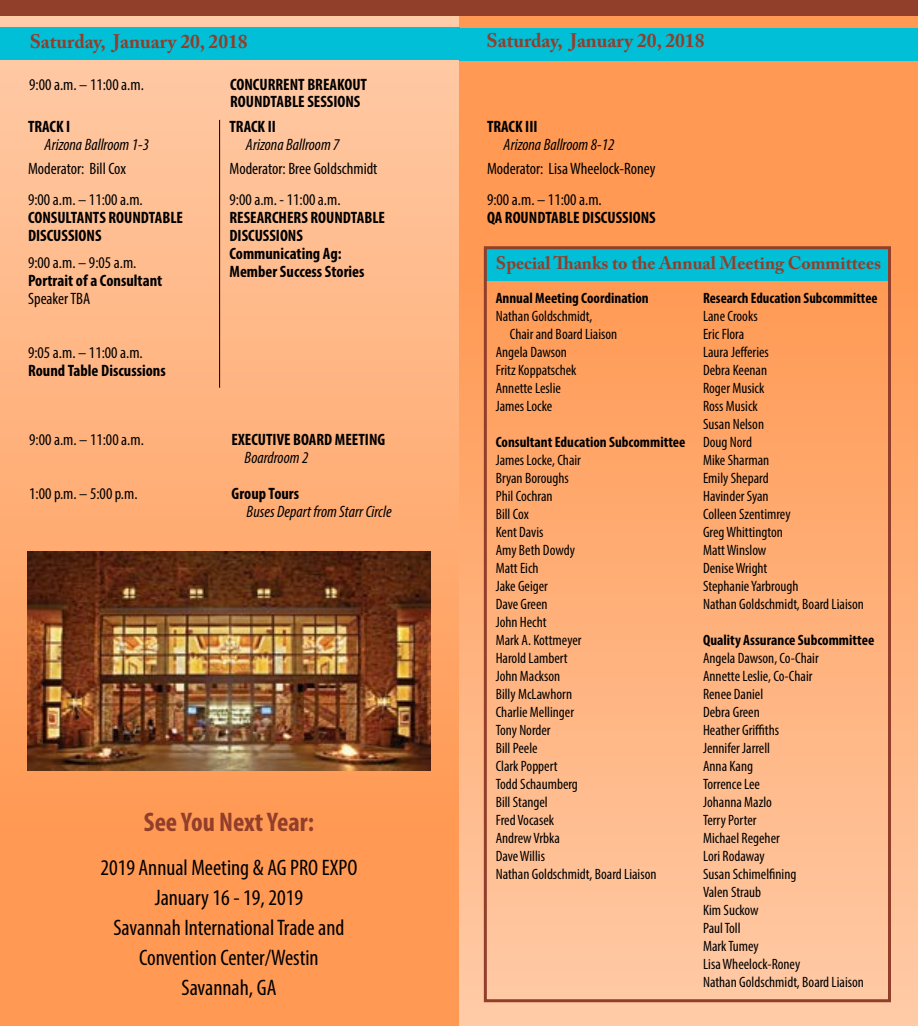
<style>
.page{position:relative;width:918px;height:1026px;background:#fff}
.page>*{position:absolute;margin:0;border:0;box-sizing:border-box;transform-origin:0 0}
.t1{font:700 condensed 27px "Myriad Pro";color:#913e2b}
.t2{font:condensed 22.5px/30px "Myriad Pro";color:#000;text-align:center}
.t3{font:700 19.5px "Adobe Caslon Pro";color:#913e2b}
.t4{font:700 18px "Adobe Caslon Pro";color:#913e2b}
.t5{font:700 condensed 16.5px/18px "Myriad Pro";color:#000}
.t6{font:condensed 16.5px/30.3px "Myriad Pro";color:#000}
.t7{font:italic condensed 16.5px "Myriad Pro";color:#000}
.t8{font:condensed 15px/18px "Myriad Pro";color:#000}
.t9{font:700 condensed 15px "Myriad Pro";color:#000}
</style>
<div class="page">
<div style="left:458px;top:0;width:460px;height:1026px;background:linear-gradient(to bottom,#fd8e41,#ffc8a2)"></div>
<div style="left:486px;top:248px;width:405px;height:33px;background:#00bfd6"></div>
<div style="left:484px;top:246px;width:407px;height:756px;border:3px solid #913e2b"></div>
<div style="left:0;top:0;width:459px;height:1026px;background:linear-gradient(to bottom,#ffcaa6,#fe9146)"></div>
<div style="left:0;top:0;width:472px;height:15px;background:#913e2b"></div>
<div style="left:0;top:27px;width:460px;height:32px;background:#00bfd6"></div>
<hr style="left:219px;top:120px;width:1px;height:268px;background:#000">
<div style="left:445px;top:0;width:473px;height:15px;background:#913e2b"></div>
<div style="left:460px;top:28px;width:458px;height:32px;background:#00bfd6"></div>
<img style="left:27px;top:552px;width:404px;height:218px">
<h3 class="t3" style="left:30px;top:30px;width:219px">Saturday, January 20, 2018</h3>
<p class="t6" style="left:29px;top:69px;width:116px">9:00 a.m. – 11:00 a.m.</p>
<p class="t5" style="left:230px;top:76px;width:138px;line-height:16.5px">CONCURRENT BREAKOUT<br>ROUNDTABLE SESSIONS</p>
<p class="t5" style="left:28px;top:117px;width:44px">TRACK I</p>
<p class="t7" style="left:45px;top:135px;width:106px">Arizona Ballroom 1-3</p>
<p class="t6" style="left:28px;top:153px;width:116px">Moderator: Bill Cox<br>9:00 a.m. – 11:00 a.m.</p>
<p class="t5" style="left:28px;top:208px;width:157px">CONSULTANTS ROUNDTABLE<br>DISCUSSIONS</p>
<p class="t6" style="left:28px;top:247px;width:110px">9:00 a.m. – 9:05 a.m.</p>
<p class="t5" style="left:28px;top:271px;width:136px">Portrait of a Consultant</p>
<p class="t6" style="left:28px;top:283px;width:64px">Speaker TBA</p>
<p class="t6" style="left:28px;top:337px;width:116px">9:05 a.m. – 11:00 a.m.</p>
<p class="t5" style="left:28px;top:361px;width:139px">Round Table Discussions</p>
<p class="t5" style="left:229px;top:117px;width:48px">TRACK II</p>
<p class="t7" style="left:246px;top:135px;width:95px">Arizona Ballroom 7</p>
<p class="t6" style="left:229px;top:153px;width:150px">Moderator: Bree Goldschmidt<br>9:00 a.m. - 11:00 a.m.</p>
<p class="t5" style="left:229px;top:208px;width:157px">RESEARCHERS ROUNDTABLE<br>DISCUSSIONS<br>Communicating Ag:<br>Member Success Stories</p>
<p class="t6" style="left:29px;top:425px;width:116px">9:00 a.m. – 11:00 a.m.</p>
<p class="t5" style="left:232px;top:431px;width:155px">EXECUTIVE BOARD MEETING</p>
<p class="t7" style="left:245px;top:448px;width:65px">Boardroom 2</p>
<p class="t6" style="left:29px;top:479px;width:110px">1:00 p.m. – 5:00 p.m.</p>
<p class="t5" style="left:232px;top:485px;width:69px">Group Tours</p>
<p class="t7" style="left:247px;top:502px;width:146px">Buses Depart from Starr Circle</p>
<h1 class="t1" style="left:144px;top:805px;width:172px">See You Next Year:</h1>
<h2 class="t2" style="left:100px;top:852px;width:259px">2019 Annual Meeting &amp; AG PRO EXPO<br>January 16 - 19, 2019<br>Savannah International Trade and<br>Convention Center/Westin<br>Savannah, GA</h2>
<h3 class="t3" style="left:487px;top:29px;width:219px">Saturday, January 20, 2018</h3>
<p class="t5" style="left:487px;top:117px;width:52px">TRACK III</p>
<p class="t7" style="left:504px;top:135px;width:112px">Arizona Ballroom 8-12</p>
<p class="t6" style="left:487px;top:153px;width:170px">Moderator: Lisa Wheelock-Roney<br>9:00 a.m. – 11:00 a.m.</p>
<p class="t5" style="left:487px;top:208px;width:170px">QA ROUNDTABLE DISCUSSIONS</p>
<p class="t4" style="left:496px;top:252px;width:387px">Special Thanks to the Annual Meeting Committees</p>
<p class="t9" style="left:496px;top:289px;width:155px">Annual Meeting Coordination</p>
<p class="t8" style="left:496px;top:307px;width:98px">Nathan Goldschmidt,</p>
<p class="t8" style="left:510px;top:325px;width:109px">Chair and Board Liaison</p>
<p class="t8" style="left:496px;top:343px;width:73px">Angela Dawson</p>
<p class="t8" style="left:496px;top:361px;width:82px">Fritz Koppatschek</p>
<p class="t8" style="left:496px;top:379px;width:67px">Annette Leslie</p>
<p class="t8" style="left:496px;top:397px;width:58px">James Locke</p>
<p class="t9" style="left:496px;top:433px;width:191px">Consultant Education Subcommittee</p>
<p class="t8" style="left:496px;top:451px;width:162px">James Locke, Chair<br>Bryan Boroughs<br>Phil Cochran<br>Bill Cox<br>Kent Davis<br>Amy Beth Dowdy<br>Matt Eich<br>Jake Geiger<br>Dave Green<br>John Hecht<br>Mark A. Kottmeyer<br>Harold Lambert<br>John Mackson<br>Billy McLawhorn<br>Charlie Mellinger<br>Tony Norder<br>Bill Peele<br>Clark Poppert<br>Todd Schaumberg<br>Bill Stangel<br>Fred Vocasek<br>Andrew Vrbka<br>Dave Willis<br>Nathan Goldschmidt, Board Liaison</p>
<p class="t9" style="left:703px;top:288px;width:176px">Research Education Subcommittee</p>
<p class="t8" style="left:703px;top:307px;width:162px">Lane Crooks<br>Eric Flora<br>Laura Jefferies<br>Debra Keenan<br>Roger Musick<br>Ross Musick<br>Susan Nelson<br>Doug Nord<br>Mike Sharman<br>Emily Shepard<br>Havinder Syan<br>Colleen Szentimrey<br>Greg Whittington<br>Matt Winslow<br>Denise Wright<br>Stephanie Yarbrough<br>Nathan Goldschmidt, Board Liaison</p>
<p class="t9" style="left:703px;top:630px;width:173px">Quality Assurance Subcommittee</p>
<p class="t8" style="left:703px;top:649px;width:162px">Angela Dawson, Co-Chair<br>Annette Leslie, Co-Chair<br>Renee Daniel<br>Debra Green<br>Heather Griffiths<br>Jennifer Jarrell<br>Anna Kang<br>Torrence Lee<br>Johanna Mazlo<br>Terry Porter<br>Michael Regeher<br>Lori Rodaway<br>Susan Schimelfining<br>Valen Straub<br>Kim Suckow<br>Paul Toll<br>Mark Tumey<br>Lisa Wheelock-Roney<br>Nathan Goldschmidt, Board Liaison</p>
</div>
